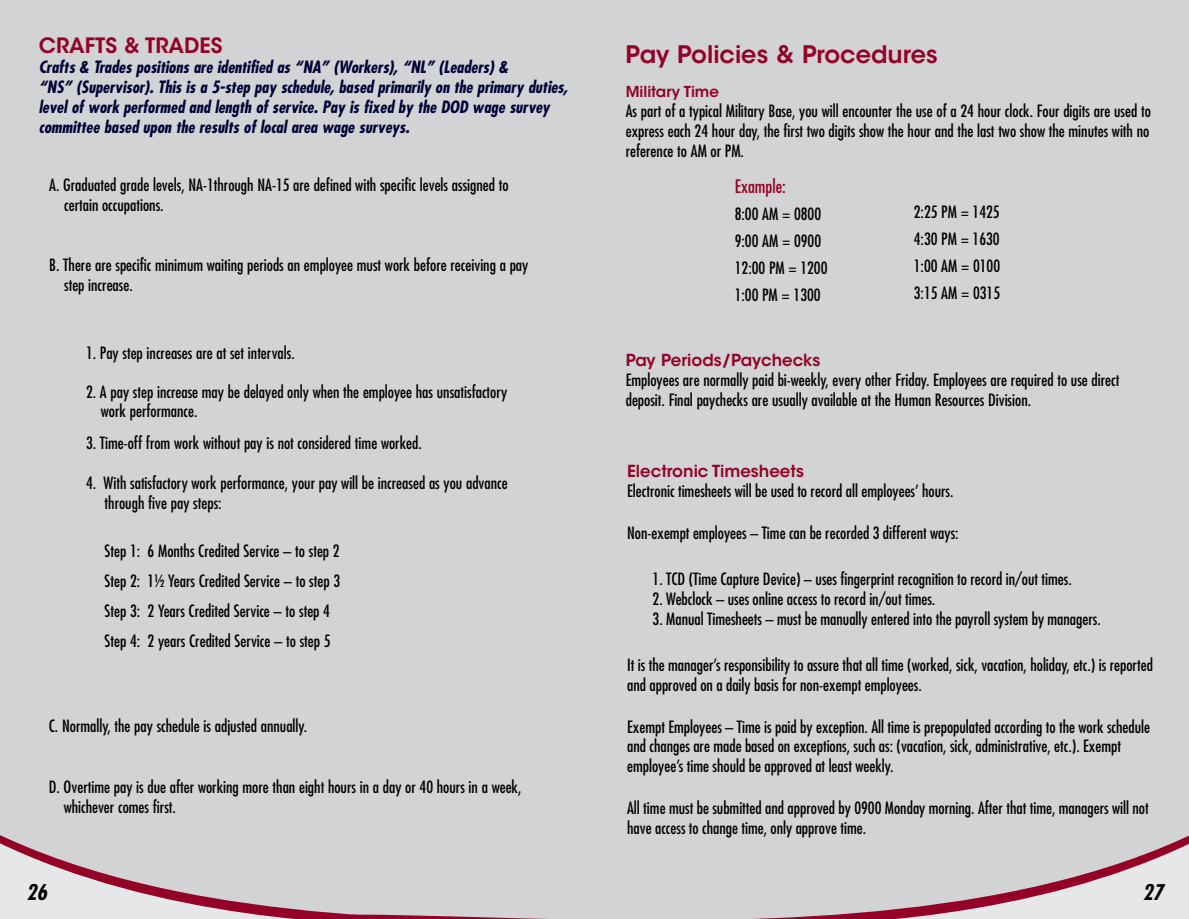
<style>
.page{position:relative;width:1189px;height:919px;background:#fff}
.page>*{position:absolute;margin:0;border:0;box-sizing:border-box;transform-origin:0 0}
.t1{font:600 24px "ITC Avant Garde Std";color:#940026}
.t2{font:600 21px "ITC Avant Garde Std";color:#940026}
.t3{font:italic 700 condensed 21px "Futura Std";color:#000}
.t4{font:condensed 18px "Futura Std";color:#940026}
.t5{font:condensed 16.5px/20px "Futura Std";color:#000}
.t6{font:italic 700 condensed 16.5px/20px "Futura Std";color:#000036}
.t7{font:600 16.5px "ITC Avant Garde Std";color:#940026}
.t8{font:600 15px "ITC Avant Garde Std";color:#940026}
</style>
<div class="page">
<div style="left:0;top:0;width:632px;height:918px;background:#d1d3d4"></div>
<svg style="left:0;top:835px;width:353px;height:83px"></svg>
<div style="left:595px;top:0;width:594px;height:918px;background:#d1d3d4"></div>
<svg style="left:778px;top:835px;width:411px;height:83px"></svg>
<p class="t2" style="left:39px;top:32px;width:185px">CRAFTS &amp; TRADES</p>
<p class="t6" style="left:39px;top:57px;width:530px">Crafts &amp; Trades positions are identified as “NA” (Workers), “NL” (Leaders) &amp;<br>“NS” (Supervisor). This is a 5-step pay schedule, based primarily on the primary duties, level of work performed and length of service. Pay is fixed by the DOD wage survey committee based upon the results of local area wage surveys.</p>
<p class="t5" style="left:64px;top:175px;width:446px;text-indent:-15px">A. Graduated grade levels, NA-1through NA-15 are defined with specific levels assigned to certain occupations.</p>
<p class="t5" style="left:64px;top:255px;width:466px;text-indent:-15px">B. There are specific minimum waiting periods an employee must work before receiving a pay step increase.</p>
<p class="t5" style="left:86px;top:343px;width:210px">1. Pay step increases are at set intervals.</p>
<p class="t5" style="left:101px;top:381px;width:408px;text-indent:-15px">2. A pay step increase may be delayed only when the employee has unsatisfactory work performance.</p>
<p class="t5" style="left:86px;top:433px;width:337px">3. Time-off from work without pay is not considered time worked.</p>
<p class="t5" style="left:105px;top:472px;width:404px;text-indent:-19px">4. With satisfactory work performance, your pay will be increased as you advance through five pay steps:</p>
<p class="t5" style="left:105px;top:535px;width:237px;line-height:30px">Step 1: 6 Months Credited Service – to step 2<br>Step 2: 1½ Years Credited Service – to step 3<br>Step 3: 2 Years Credited Service – to step 4<br>Step 4: 2 years Credited Service – to step 5</p>
<p class="t5" style="left:49px;top:715px;width:260px">C. Normally, the pay schedule is adjusted annually.</p>
<p class="t5" style="left:64px;top:776px;width:459px;text-indent:-15px">D. Overtime pay is due after working more than eight hours in a day or 40 hours in a week, whichever comes first.</p>
<h1 class="t1" style="left:625px;top:39px;width:313px">Pay Policies &amp; Procedures</h1>
<p class="t8" style="left:626px;top:82px;width:95px">Military Time</p>
<p class="t5" style="left:626px;top:101px;width:526px;text-align:justify">As part of a typical Military Base, you will encounter the use of a 24 hour clock. Four digits are used to express each 24 hour day, the first two digits show the hour and the last two show the minutes with no reference to AM or PM.</p>
<p class="t4" style="left:735px;top:175px;width:53px">Example:</p>
<p class="t5" style="left:735px;top:200px;width:94px;line-height:27px">8:00 AM = 0800<br>9:00 AM = 0900<br>12:00 PM = 1200<br>1:00 PM = 1300</p>
<p class="t5" style="left:914px;top:198px;width:88px;line-height:27px;text-align:justify">2:25 PM = 1425<br>4:30 PM = 1630<br>1:00 AM = 0100<br>3:15 AM = 0315</p>
<p class="t7" style="left:626px;top:349px;width:196px">Pay Periods/Paychecks</p>
<p class="t5" style="left:626px;top:369px;width:495px">Employees are normally paid bi-weekly, every other Friday. Employees are required to use direct deposit. Final paychecks are usually available at the Human Resources Division.</p>
<p class="t7" style="left:627px;top:460px;width:178px">Electronic Timesheets</p>
<p class="t5" style="left:627px;top:480px;width:328px">Electronic timesheets will be used to record all employees’ hours.</p>
<p class="t5" style="left:627px;top:522px;width:333px">Non-exempt employees – Time can be recorded 3 different ways:</p>
<p class="t5" style="left:652px;top:568px;width:420px">1. TCD (Time Capture Device) – uses fingerprint recognition to record in/out times.</p>
<p class="t5" style="left:652px;top:588px;width:284px">2. Webclock – uses online access to record in/out times.</p>
<p class="t5" style="left:652px;top:608px;width:450px">3. Manual Timesheets – must be manually entered into the payroll system by managers.</p>
<p class="t5" style="left:627px;top:654px;width:527px">It is the manager’s responsibility to assure that all time (worked, sick, vacation, holiday, etc.) is reported and approved on a daily basis for non-exempt employees.</p>
<p class="t5" style="left:627px;top:716px;width:524px">Exempt Employees – Time is paid by exception. All time is prepopulated according to the work schedule and changes are made based on exceptions, such as: (vacation, sick, administrative, etc.). Exempt employee’s time should be approved at least weekly.</p>
<p class="t5" style="left:627px;top:797px;width:523px">All time must be submitted and approved by 0900 Monday morning. After that time, managers will not have access to change time, only approve time.</p>
<p class="t3" style="left:27px;top:878px;width:22px">26</p>
<p class="t3" style="left:1142px;top:878px;width:22px">27</p>
</div>
